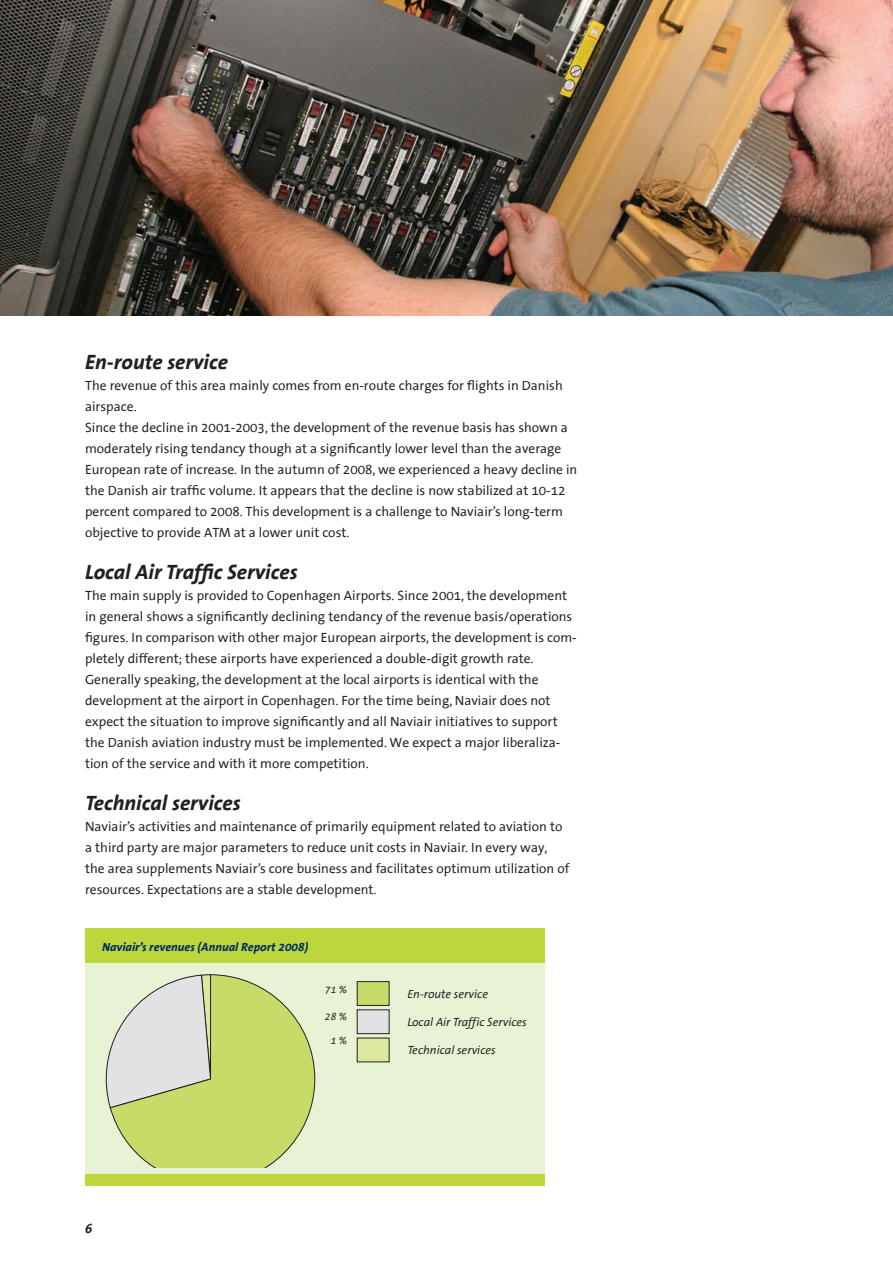
<style>
.page{position:relative;width:893px;height:1263px;background:#fff}
.page>*{position:absolute;margin:0;border:0;box-sizing:border-box;transform-origin:0 0}
.t1{font:italic 700 21px "The Sans Office";color:#231f20}
.t2{font:13.5px/21px "The Sans Office";color:#231f20}
.t3{font:italic 700 13.5px "The Sans Office";color:#231f20}
.t4{font:italic 12px "The Sans Office";color:#231f20}
.t5{font:italic 700 12px "The Sans Office";color:#002d66}
.t6{font:italic 10.5px "The Sans Office";color:#231f20}
</style>
<div class="page">
<img style="left:0;top:0;width:893px;height:316px">
<div style="left:85px;top:928px;width:459px;height:257px;background:#bdd63c"></div>
<div style="left:85px;top:964px;width:459px;height:210px;background:#e8f2d4"></div>
<div style="left:357px;top:1038px;width:32px;height:24px;background:#dce89f"></div>
<div style="left:357px;top:1010px;width:32px;height:24px;background:#e1e2e4"></div>
<div style="left:357px;top:1010px;width:32px;height:24px;border:1px solid #231f20"></div>
<div style="left:357px;top:981px;width:32px;height:24px;background:#c7dc68"></div>
<div style="left:357px;top:981px;width:32px;height:24px;border:1px solid #231f20"></div>
<svg style="left:105px;top:974px;width:210px;height:193px"></svg>
<h1 class="t1" style="left:85px;top:351px;width:145px">En-route service</h1>
<p class="t2" style="left:85px;top:376px;width:494px">The revenue of this area mainly comes from en-route charges for flights in Danish airspace.<br>Since the decline in 2001-2003, the development of the revenue basis has shown a moderately rising tendancy though at a significantly lower level than the average European rate of increase. In the autumn of 2008, we experienced a heavy decline in the Danish air traffic volume. It appears that the decline is now stabilized at 10-12 percent compared to 2008. This development is a challenge to Naviair’s long-term objective to provide ATM at a lower unit cost.</p>
<h1 class="t1" style="left:85px;top:561px;width:214px">Local Air Traffic Services</h1>
<p class="t2" style="left:85px;top:586px;width:493px">The main supply is provided to Copenhagen Airports. Since 2001, the development in general shows a significantly declining tendancy of the revenue basis/operations figures. In comparison with other major European airports, the development is com&shy;pletely different; these airports have experienced a double-digit growth rate.<br>Generally speaking, the development at the local airports is identical with the development at the airport in Copenhagen. For the time being, Naviair does not expect the situation to improve significantly and all Naviair initiatives to support the Danish aviation industry must be implemented. We expect a major liberaliza&shy;tion of the service and with it more competition.</p>
<h1 class="t1" style="left:85px;top:792px;width:157px">Technical services</h1>
<p class="t2" style="left:85px;top:817px;width:486px">Naviair’s activities and maintenance of primarily equipment related to aviation to a third party are major parameters to reduce unit costs in Naviair. In every way, the area supplements Naviair’s core business and facilitates optimum utilization of resources. Expectations are a stable development.</p>
<p class="t5" style="left:102px;top:941px;width:208px">Naviair’s revenues (Annual Report 2008)</p>
<p class="t6" style="left:325px;top:984px;width:24px">71 %</p>
<p class="t6" style="left:325px;top:1011px;width:24px">28 %</p>
<p class="t6" style="left:331px;top:1035px;width:18px">1 %</p>
<p class="t4" style="left:407px;top:988px;width:82px">En-route service</p>
<p class="t4" style="left:407px;top:1016px;width:121px">Local Air Traffic Services</p>
<p class="t4" style="left:407px;top:1044px;width:90px">Technical services</p>
<p class="t3" style="left:85px;top:1221px;width:9px">6</p>
</div>
